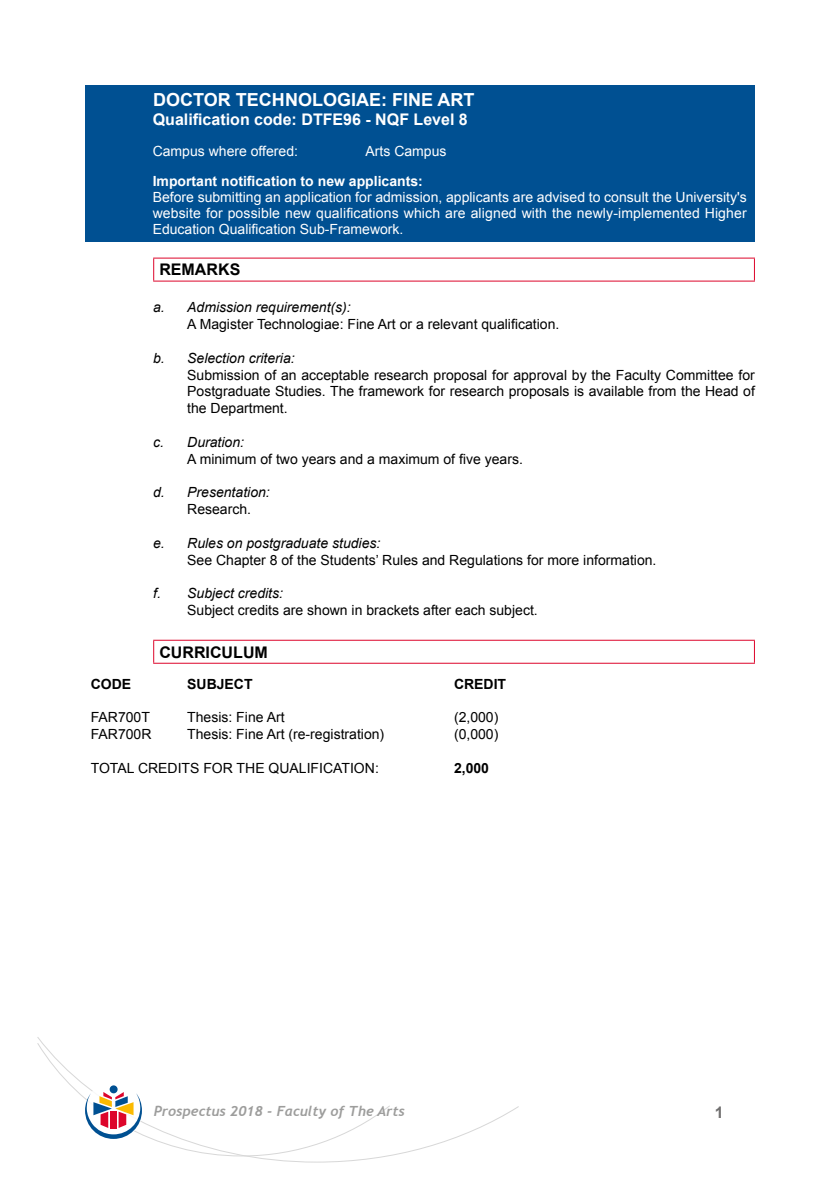
<style>
.page{position:relative;width:840px;height:1191px;background:#fff}
.page>*{position:absolute;margin:0;border:0;box-sizing:border-box;transform-origin:0 0}
.t1{font:700 18px "Arial";color:#fff}
.t2{font:700 16px "Arial";color:#fff}
.t3{font:700 16px "Arial";color:#000}
.t4{font:700 16px "Arial";color:#706f6f}
.t5{font:14px/16.8px "Arial";color:#000;text-align:justify}
.t6{font:14px/16px "Arial";color:#fff;text-align:justify}
.t7{font:italic 14px "Arial";color:#000}
.t8{font:700 14px "Arial";color:#fff}
.t9{font:italic 700 14px "Trebuchet";color:#9d9d9c}
.t10{font:700 14px "Arial";color:#000}
</style>
<div class="page">
<svg style="left:37px;top:1037px;width:482px;height:125px"></svg>
<div style="left:84px;top:1082px;width:58px;height:57px;background:#fff;border-radius:50%"></div>
<div style="left:110px;top:1085px;width:7px;height:8px;background:#005092;border-radius:50%"></div>
<svg style="left:85px;top:1092px;width:57px;height:47px"></svg>
<div style="left:85px;top:85px;width:669px;height:157px;background:#005092"></div>
<hr style="left:153px;top:258px;width:601px;height:1px;background:#dd052b">
<svg style="left:153px;top:259px;width:1px;height:21px"></svg>
<svg style="left:753px;top:259px;width:1px;height:21px"></svg>
<hr style="left:153px;top:280px;width:601px;height:1px;background:#dd052b">
<hr style="left:153px;top:640px;width:601px;height:1px;background:#dd052b">
<svg style="left:153px;top:641px;width:1px;height:21px"></svg>
<svg style="left:753px;top:641px;width:1px;height:21px"></svg>
<hr style="left:153px;top:662px;width:601px;height:1px;background:#dd052b">
<p class="t1" style="left:153px;top:87px;width:322px">DOCTOR TECHNOLOGIAE: FINE ART</p>
<p class="t2" style="left:153px;top:109px;width:316px">Qualification code: DTFE96 - NQF Level 8</p>
<p class="t6" style="left:153px;top:143px;width:147px">Campus where offered:</p>
<p class="t6" style="left:365px;top:143px;width:82px">Arts Campus</p>
<p class="t8" style="left:153px;top:171px;width:271px">Important notification to new applicants:</p>
<p class="t6" style="left:153px;top:189px;width:595px">Before submitting an application for admission, applicants are advised to consult the University's website for possible new qualifications which are aligned with the newly-implemented Higher Education Qualification Sub-Framework.</p>
<p class="t3" style="left:159px;top:258px;width:82px">REMARKS</p>
<p class="t7" style="left:153px;top:298px;width:199px">a. Admission requirement(s):</p>
<p class="t5" style="left:187px;top:316px;width:373px">A Magister Technologiae: Fine Art or a relevant qualification.</p>
<p class="t7" style="left:153px;top:349px;width:143px">b. Selection criteria:</p>
<p class="t5" style="left:187px;top:366px;width:569px">Submission of an acceptable research proposal for approval by the Faculty Committee for Postgraduate Studies. The framework for research proposals is available from the Head of the Department.</p>
<p class="t7" style="left:153px;top:433px;width:92px">c. Duration:</p>
<p class="t5" style="left:187px;top:450px;width:337px">A minimum of two years and a maximum of five years.</p>
<p class="t7" style="left:153px;top:483px;width:118px">d. Presentation:</p>
<p class="t5" style="left:187px;top:501px;width:65px">Research.</p>
<p class="t7" style="left:153px;top:534px;width:229px">e. Rules on postgraduate studies:</p>
<p class="t5" style="left:187px;top:551px;width:470px">See Chapter 8 of the Students’ Rules and Regulations for more information.</p>
<p class="t7" style="left:153px;top:584px;width:131px">f. Subject credits:</p>
<p class="t5" style="left:187px;top:601px;width:352px">Subject credits are shown in brackets after each subject.</p>
<p class="t3" style="left:159px;top:640px;width:110px">CURRICULUM</p>
<p class="t10" style="left:91px;top:674px;width:42px">CODE</p>
<p class="t10" style="left:187px;top:674px;width:67px">SUBJECT</p>
<p class="t10" style="left:454px;top:674px;width:54px">CREDIT</p>
<p class="t5" style="left:91px;top:709px;width:61px">FAR700T</p>
<p class="t5" style="left:187px;top:709px;width:99px">Thesis: Fine Art</p>
<p class="t5" style="left:454px;top:709px;width:46px">(2,000)</p>
<p class="t5" style="left:91px;top:725px;width:62px">FAR700R</p>
<p class="t5" style="left:187px;top:725px;width:198px">Thesis: Fine Art (re-registration)</p>
<p class="t5" style="left:454px;top:725px;width:46px">(0,000)</p>
<p class="t5" style="left:91px;top:759px;width:289px">TOTAL CREDITS FOR THE QUALIFICATION:</p>
<p class="t10" style="left:454px;top:758px;width:37px">2,000</p>
<p class="t9" style="left:154px;top:1102px;width:252px">Prospectus 2018 - Faculty of The Arts</p>
<p class="t4" style="left:714px;top:1100px;width:10px">1</p>
</div>
